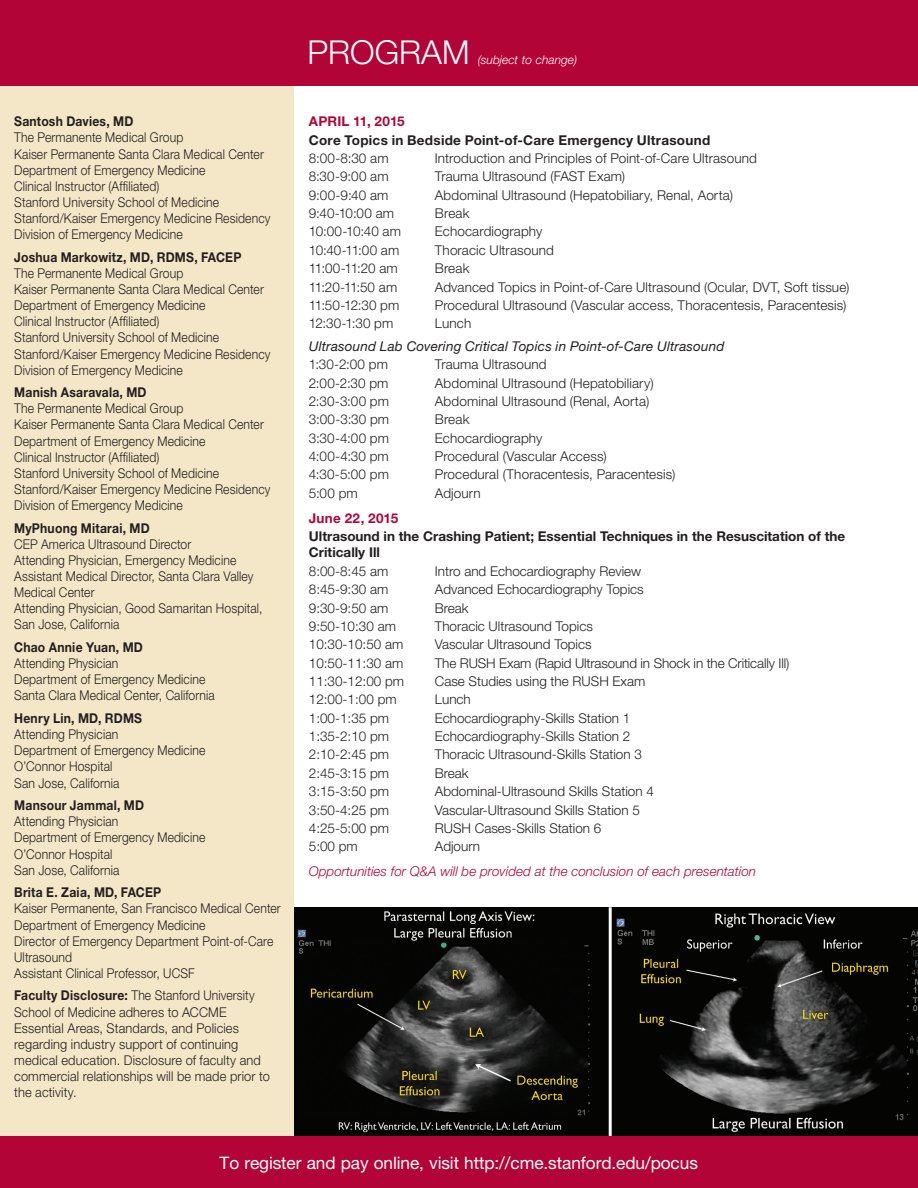
<style>
.page{position:relative;width:918px;height:1188px;background:#fff}
.page>*{position:absolute;margin:0;border:0;box-sizing:border-box;transform-origin:0 0}
.t1{font:300 33px "Helvetica Neue LT Std";color:#fff}
.t2{font:17.25px "Helvetica Neue LT Std";letter-spacing:-.005em;color:#fff}
.t3{font:300 13.5px/16.2px "Helvetica Neue LT Std";letter-spacing:.01em;color:#231f20;scale:.9 1}
.t4{font:300 13.5px "Helvetica Neue LT Std";letter-spacing:.01em;color:#231f20}
.t5{font:700 13.5px/16.2px "Helvetica Neue LT Std";color:#231f20}
.t6{font:italic 300 13.5px "Helvetica Neue LT Std";color:#b30437}
.t7{font:italic 13.5px "Helvetica Neue LT Std";letter-spacing:.01em;color:#231f20}
.t8{font:300 13.5px "Helvetica Neue LT Std";letter-spacing:-.01em;color:#231f20}
.t9{font:700 13.5px "Helvetica Neue LT Std";letter-spacing:.02em;color:#231f20}
.t10{font:700 13.5px "Helvetica Neue LT Std";letter-spacing:.015em;color:#b30437}
.t11{font:italic 300 12px "Helvetica Neue LT Std";color:#fff}
.s1{font-weight:700}
</style>
<div class="page">
<img style="left:294px;top:908px;width:624px;height:228px">
<div style="left:0;top:78px;width:294px;height:1083px;background:#f4e7c8"></div>
<div style="left:0;top:0;width:918px;height:86px;background:#b30437"></div>
<hr style="left:609px;top:907px;width:3px;height:231px;background:#fff">
<div style="left:0;top:1136px;width:918px;height:52px;background:#b30437"></div>
<p class="t3" style="left:14px;top:113px;width:286px"><span class="s1">Santosh Davies, MD<br></span>The Permanente Medical Group<br>Kaiser Permanente Santa Clara Medical Center Department of Emergency Medicine<br>Clinical Instructor (Affiliated)<br>Stanford University School of Medicine Stanford/Kaiser Emergency Medicine Residency Division of Emergency Medicine</p>
<p class="t3" style="left:14px;top:249px;width:286px"><span class="s1">Joshua Markowitz, MD, RDMS, FACEP<br></span>The Permanente Medical Group<br>Kaiser Permanente Santa Clara Medical Center Department of Emergency Medicine<br>Clinical Instructor (Affiliated)<br>Stanford University School of Medicine Stanford/Kaiser Emergency Medicine Residency Division of Emergency Medicine</p>
<p class="t3" style="left:14px;top:384px;width:286px"><span class="s1">Manish Asaravala, MD<br></span>The Permanente Medical Group<br>Kaiser Permanente Santa Clara Medical Center Department of Emergency Medicine<br>Clinical Instructor (Affiliated)<br>Stanford University School of Medicine Stanford/Kaiser Emergency Medicine Residency Division of Emergency Medicine</p>
<p class="t3" style="left:14px;top:520px;width:277px"><span class="s1">MyPhuong Mitarai, MD<br></span>CEP America Ultrasound Director<br>Attending Physician, Emergency Medicine<br>Assistant Medical Director, Santa Clara Valley<br>Medical Center<br>Attending Physician, Good Samaritan Hospital,<br>San Jose, California</p>
<p class="t3" style="left:14px;top:639px;width:224px"><span class="s1">Chao Annie Yuan, MD<br></span>Attending Physician<br>Department of Emergency Medicine<br>Santa Clara Medical Center, California</p>
<p class="t3" style="left:14px;top:710px;width:214px"><span class="s1">Henry Lin, MD, RDMS<br></span>Attending Physician<br>Department of Emergency Medicine<br>O’Connor Hospital<br>San Jose, California</p>
<p class="t3" style="left:14px;top:797px;width:214px"><span class="s1">Mansour Jammal, MD<br></span>Attending Physician<br>Department of Emergency Medicine<br>O’Connor Hospital<br>San Jose, California</p>
<p class="t3" style="left:14px;top:884px;width:298px"><span class="s1">Brita E. Zaia, MD, FACEP<br></span>Kaiser Permanente, San Francisco Medical Center Department of Emergency Medicine<br>Director of Emergency Department Point-of-Care Ultrasound<br>Assistant Clinical Professor, UCSF</p>
<p class="t3" style="left:14px;top:987px;width:286px"><span class="s1">Faculty Disclosure:</span> The Stanford University School of Medicine adheres to ACCME Essential Areas, Standards, and Policies regarding industry support of continuing medical education. Disclosure of faculty and commercial relationships will be made prior to the activity.</p>
<p class="t1" style="left:308px;top:33px;width:163px">PROGRAM</p>
<p class="t11" style="left:478px;top:53px;width:101px">(subject to change)</p>
<p class="t10" style="left:309px;top:113px;width:97px">APRIL 11, 2015</p>
<p class="t9" style="left:309px;top:131px;width:403px">Core Topics in Bedside Point-of-Care Emergency Ultrasound</p>
<p class="t4" style="left:309px;top:150px;width:81px">8:00-8:30 am</p>
<p class="t4" style="left:435px;top:150px;width:324px">Introduction and Principles of Point-of-Care Ultrasound</p>
<p class="t4" style="left:309px;top:168px;width:81px">8:30-9:00 am</p>
<p class="t4" style="left:435px;top:168px;width:192px">Trauma Ultrasound (FAST Exam)</p>
<p class="t4" style="left:309px;top:187px;width:81px">9:00-9:40 am</p>
<p class="t4" style="left:435px;top:187px;width:300px">Abdominal Ultrasound (Hepatobiliary, Renal, Aorta)</p>
<p class="t4" style="left:309px;top:205px;width:87px">9:40-10:00 am</p>
<p class="t4" style="left:435px;top:205px;width:36px">Break</p>
<p class="t4" style="left:309px;top:223px;width:94px">10:00-10:40 am</p>
<p class="t4" style="left:435px;top:223px;width:109px">Echocardiography</p>
<p class="t4" style="left:309px;top:242px;width:92px">10:40-11:00 am</p>
<p class="t4" style="left:435px;top:242px;width:121px">Thoracic Ultrasound</p>
<p class="t4" style="left:309px;top:260px;width:90px">11:00-11:20 am</p>
<p class="t4" style="left:435px;top:260px;width:36px">Break</p>
<p class="t4" style="left:309px;top:278px;width:90px">11:20-11:50 am</p>
<p class="t4" style="left:435px;top:278px;width:416px">Advanced Topics in Point-of-Care Ultrasound (Ocular, DVT, Soft tissue)</p>
<p class="t4" style="left:309px;top:297px;width:92px">11:50-12:30 pm</p>
<p class="t4" style="left:435px;top:297px;width:413px">Procedural Ultrasound (Vascular access, Thoracentesis, Paracentesis)</p>
<p class="t4" style="left:309px;top:315px;width:86px">12:30-1:30 pm</p>
<p class="t4" style="left:435px;top:315px;width:38px">Lunch</p>
<p class="t7" style="left:309px;top:338px;width:417px">Ultrasound Lab Covering Critical Topics in Point-of-Care Ultrasound</p>
<p class="t4" style="left:309px;top:356px;width:81px">1:30-2:00 pm</p>
<p class="t4" style="left:435px;top:356px;width:113px">Trauma Ultrasound</p>
<p class="t4" style="left:309px;top:375px;width:81px">2:00-2:30 pm</p>
<p class="t4" style="left:435px;top:375px;width:220px">Abdominal Ultrasound (Hepatobiliary)</p>
<p class="t4" style="left:309px;top:393px;width:82px">2:30-3:00 pm</p>
<p class="t4" style="left:435px;top:393px;width:216px">Abdominal Ultrasound (Renal, Aorta)</p>
<p class="t4" style="left:309px;top:411px;width:82px">3:00-3:30 pm</p>
<p class="t4" style="left:435px;top:411px;width:36px">Break</p>
<p class="t4" style="left:309px;top:430px;width:82px">3:30-4:00 pm</p>
<p class="t4" style="left:435px;top:430px;width:109px">Echocardiography</p>
<p class="t4" style="left:309px;top:448px;width:82px">4:00-4:30 pm</p>
<p class="t4" style="left:435px;top:448px;width:173px">Procedural (Vascular Access)</p>
<p class="t4" style="left:309px;top:466px;width:82px">4:30-5:00 pm</p>
<p class="t4" style="left:435px;top:466px;width:242px">Procedural (Thoracentesis, Paracentesis)</p>
<p class="t4" style="left:309px;top:485px;width:50px">5:00 pm</p>
<p class="t4" style="left:435px;top:485px;width:47px">Adjourn</p>
<p class="t10" style="left:309px;top:510px;width:91px">June 22, 2015</p>
<p class="t5" style="left:309px;top:528px;width:538px">Ultrasound in the Crashing Patient; Essential Techniques in the Resuscitation of the<br>Critically Ill</p>
<p class="t4" style="left:309px;top:563px;width:81px">8:00-8:45 am</p>
<p class="t4" style="left:435px;top:563px;width:208px">Intro and Echocardiography Review</p>
<p class="t4" style="left:309px;top:581px;width:81px">8:45-9:30 am</p>
<p class="t4" style="left:435px;top:581px;width:210px">Advanced Echocardiography Topics</p>
<p class="t4" style="left:309px;top:599px;width:81px">9:30-9:50 am</p>
<p class="t4" style="left:435px;top:599px;width:35px">Break</p>
<p class="t4" style="left:309px;top:618px;width:89px">9:50-10:30 am</p>
<p class="t4" style="left:435px;top:618px;width:160px">Thoracic Ultrasound Topics</p>
<p class="t4" style="left:309px;top:636px;width:96px">10:30-10:50 am</p>
<p class="t4" style="left:435px;top:636px;width:158px">Vascular Ultrasound Topics</p>
<p class="t4" style="left:309px;top:655px;width:96px">10:50-11:30 am</p>
<p class="t8" style="left:435px;top:655px;width:356px">The RUSH Exam (Rapid Ultrasound in Shock in the Critically Ill)</p>
<p class="t4" style="left:309px;top:673px;width:97px">11:30-12:00 pm</p>
<p class="t4" style="left:435px;top:673px;width:212px">Case Studies using the RUSH Exam</p>
<p class="t4" style="left:309px;top:691px;width:89px">12:00-1:00 pm</p>
<p class="t4" style="left:435px;top:691px;width:38px">Lunch</p>
<p class="t4" style="left:309px;top:710px;width:82px">1:00-1:35 pm</p>
<p class="t4" style="left:435px;top:710px;width:197px">Echocardiography-Skills Station 1</p>
<p class="t4" style="left:309px;top:728px;width:82px">1:35-2:10 pm</p>
<p class="t4" style="left:435px;top:728px;width:197px">Echocardiography-Skills Station 2</p>
<p class="t4" style="left:309px;top:746px;width:82px">2:10-2:45 pm</p>
<p class="t4" style="left:435px;top:746px;width:209px">Thoracic Ultrasound-Skills Station 3</p>
<p class="t4" style="left:309px;top:765px;width:82px">2:45-3:15 pm</p>
<p class="t4" style="left:435px;top:765px;width:35px">Break</p>
<p class="t4" style="left:309px;top:783px;width:82px">3:15-3:50 pm</p>
<p class="t4" style="left:435px;top:783px;width:221px">Abdominal-Ultrasound Skills Station 4</p>
<p class="t4" style="left:309px;top:801px;width:82px">3:50-4:25 pm</p>
<p class="t4" style="left:435px;top:801px;width:207px">Vascular-Ultrasound Skills Station 5</p>
<p class="t4" style="left:309px;top:820px;width:82px">4:25-5:00 pm</p>
<p class="t4" style="left:435px;top:820px;width:168px">RUSH Cases-Skills Station 6</p>
<p class="t4" style="left:309px;top:838px;width:51px">5:00 pm</p>
<p class="t4" style="left:435px;top:838px;width:47px">Adjourn</p>
<p class="t6" style="left:309px;top:864px;width:449px">Opportunities for Q&amp;A will be provided at the conclusion of each presentation</p>
<p class="t2" style="left:220px;top:1153px;width:480px">To register and pay online, visit http://cme.stanford.edu/pocus</p>
</div>
